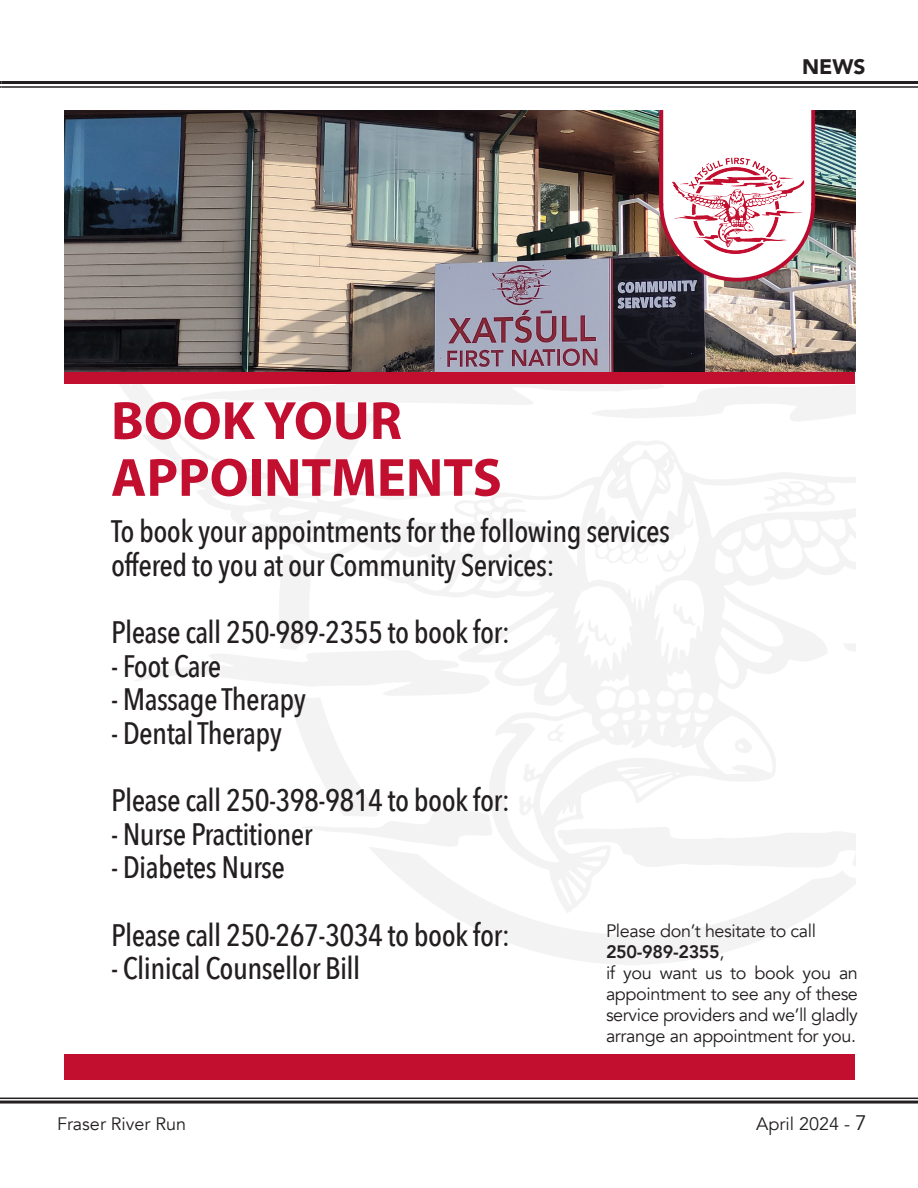
<style>
.page{position:relative;width:918px;height:1188px;background:#fff}
.page>*{position:absolute;margin:0;border:0;box-sizing:border-box;transform-origin:0 0}
.t1{font:700 54.3px/56.8px "Myriad Pro";color:#c20f2f}
.t2{font:500 31.05px/67.2px "Avenir Next Condensed";letter-spacing:-.02em;color:#231f20}
.t3{font:900 21px "Avenir";color:#231f20}
.t4{font:18px/21px "Avenir";letter-spacing:-.02em;color:#231f20;text-align:justify}
.t5{font:18px "Avenir";color:#231f20}
.t6{font:800 18px "Avenir";letter-spacing:-.02em;color:#231f20}
.s1{font-weight:400}
.s2{font-size:21px}
</style>
<div class="page">
<hr style="left:2px;top:81px;width:916px;height:3px;background:#231f20">
<hr style="left:2px;top:86px;width:916px;height:2px;background:#231f20">
<svg style="left:0;top:1098px;width:3px;height:6px"></svg>
<hr style="left:3px;top:1098px;width:915px;height:1px;background:#231f20">
<hr style="left:3px;top:1101px;width:915px;height:3px;background:#231f20">
<div style="left:64px;top:1055px;width:791px;height:25px;background:#c20f2f"></div>
<div style="left:64px;top:277px;width:791px;height:107px;background:#c20f2f"></div>
<img style="left:64px;top:110px;width:791px;height:261px">
<img style="left:657px;top:110px;width:160px;height:174px">
<img style="left:672px;top:151px;width:136px;height:110px">
<p class="t3" style="left:802px;top:49px;width:65px">NEWS</p>
<p class="t1" style="left:111px;top:390px;width:392px">BOOK YOUR<br>APPOINTMENTS</p>
<p class="t2" style="left:111px;top:515px;width:561px;line-height:33.6px">To book your appointments for the following services offered to you at our Community Services:</p>
<p class="t2" style="left:111px;top:599px;width:401px">Please call 250-989-2355 to book for:</p>
<p class="t2" style="left:111px;top:632px;width:112px">- Foot Care</p>
<p class="t2" style="left:111px;top:666px;width:196px">- Massage Therapy</p>
<p class="t2" style="left:111px;top:699px;width:401px">- Dental Therapy<br>Please call 250-398-9814 to book for:</p>
<p class="t2" style="left:111px;top:800px;width:203px">- Nurse Practitioner</p>
<p class="t2" style="left:111px;top:834px;width:401px">- Diabetes Nurse<br>Please call 250-267-3034 to book for:</p>
<p class="t2" style="left:111px;top:935px;width:251px">- Clinical Counsellor Bill</p>
<p class="t4" style="left:606px;top:921px;width:212px">Please don’t hesitate to call</p>
<p class="t6" style="left:606px;top:938px;width:120px">250-989-2355<span class="s1">,</span></p>
<p class="t4" style="left:606px;top:963px;width:254px">if you want us to book you an appointment to see any of these service providers and we’ll gladly arrange an appointment for you.</p>
<p class="t5" style="left:57px;top:1113px;width:131px">Fraser River Run</p>
<p class="t5" style="left:756px;top:1113px;width:112px">April 2024 - <span class="s2">7</span></p>
</div>
